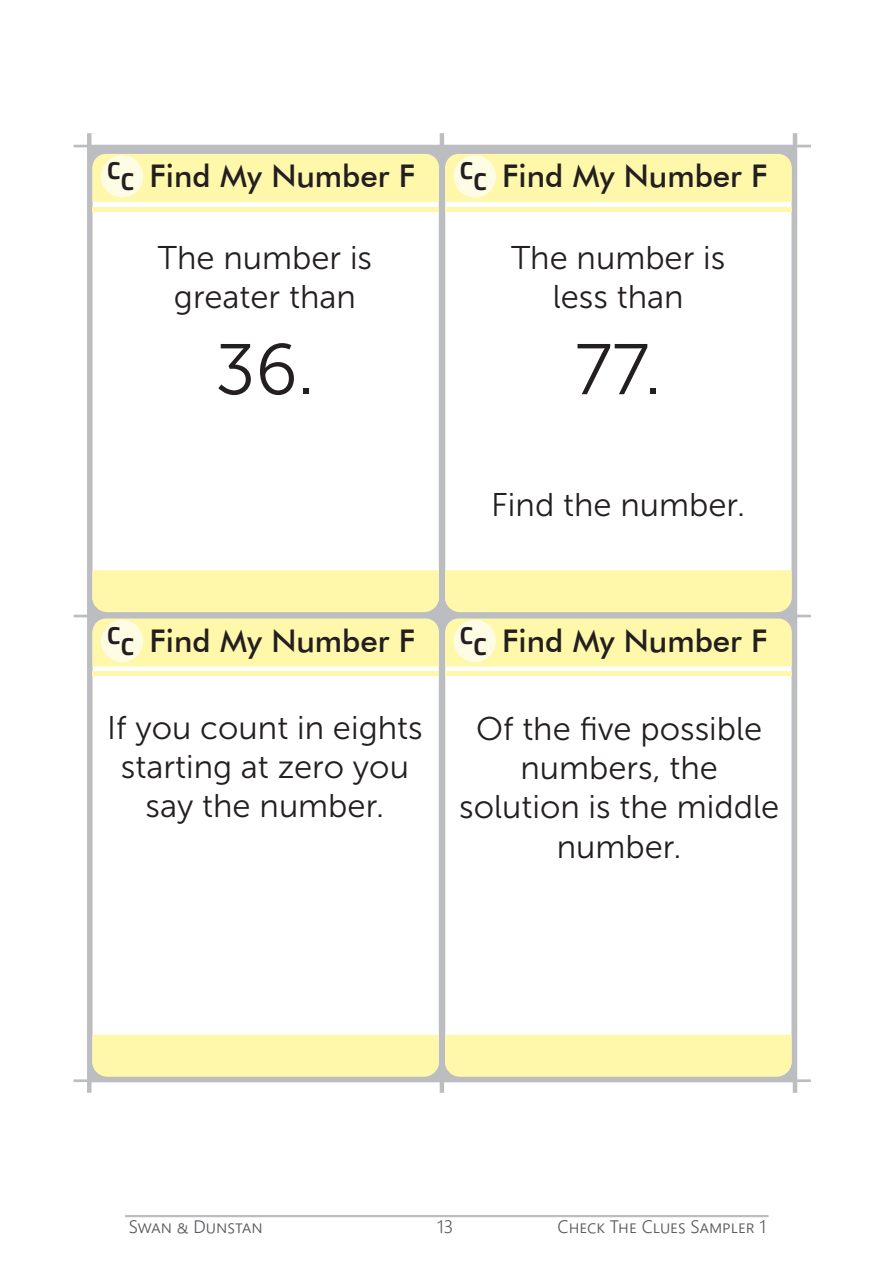
<style>
.page{position:relative;width:893px;height:1263px;background:#fff}
.page>*{position:absolute;margin:0;border:0;box-sizing:border-box;transform-origin:0 0}
.t1{font:71.4px "Museo Sans 300";color:#231f20}
.t2{font:32.7px/39.3px "Museo Sans 300";color:#231f20;text-align:center}
.t3{font:31.2px "Futuranew";color:#231f20}
.t4{font:700 24.75px "Titillium Web";color:#231f20}
.t5{font:18px "Webly Sleek UI Semilight";color:#57585a}
</style>
<div class="page">
<hr style="left:125px;top:1215px;width:644px;height:2px;background:#bcbdc0">
<hr style="left:74px;top:615px;width:737px;height:2px;background:#bcbdc0">
<hr style="left:74px;top:145px;width:737px;height:2px;background:#bcbdc0">
<hr style="left:74px;top:1079px;width:737px;height:3px;background:#bcbdc0">
<div style="left:89px;top:152px;width:353px;height:462px;border:4px solid #bcbdc0;border-radius:14px"></div>
<div style="left:442px;top:152px;width:353px;height:462px;border:4px solid #bcbdc0;border-radius:14px"></div>
<hr style="left:440px;top:133px;width:4px;height:960px;background:#bcbdc0">
<div style="left:87px;top:133px;width:5px;height:960px;background:#bcbdc0"></div>
<hr style="left:793px;top:133px;width:4px;height:960px;background:#bcbdc0">
<div style="left:93px;top:154px;width:346px;height:48px;background:#fff8ab"></div>
<div style="left:92px;top:570px;width:347px;height:42px;background:#fff8ab"></div>
<hr style="left:93px;top:207px;width:346px;height:4px;background:#fff8ab">
<div style="left:101px;top:155px;width:42px;height:43px;background:#fffce5;border-radius:50%"></div>
<div style="left:93px;top:618px;width:346px;height:48px;background:#fff8ab"></div>
<div style="left:92px;top:1035px;width:347px;height:42px;background:#fff8ab"></div>
<hr style="left:93px;top:672px;width:346px;height:4px;background:#fff8ab">
<div style="left:101px;top:620px;width:42px;height:42px;background:#fffce5;border-radius:50%"></div>
<div style="left:445px;top:154px;width:347px;height:48px;background:#fff8ab"></div>
<div style="left:445px;top:570px;width:347px;height:42px;background:#fff8ab"></div>
<hr style="left:445px;top:207px;width:347px;height:4px;background:#fff8ab">
<div style="left:454px;top:155px;width:42px;height:43px;background:#fffce5;border-radius:50%"></div>
<div style="left:445px;top:618px;width:347px;height:48px;background:#fff8ab"></div>
<div style="left:445px;top:1035px;width:347px;height:42px;background:#fff8ab"></div>
<hr style="left:445px;top:672px;width:347px;height:4px;background:#fff8ab">
<div style="left:454px;top:620px;width:42px;height:42px;background:#fffce5;border-radius:50%"></div>
<p class="t4" style="left:107px;top:152px;width:15px">C</p>
<p class="t4" style="left:121px;top:163px;width:15px">C</p>
<p class="t4" style="left:460px;top:152px;width:15px">C</p>
<p class="t3" style="left:150px;top:157px;width:267px">Find My Number F</p>
<p class="t3" style="left:502px;top:157px;width:267px">Find My Number F</p>
<p class="t4" style="left:473px;top:163px;width:15px">C</p>
<p class="t2" style="left:158px;top:238px;width:216px">The number is greater than</p>
<h1 class="t1" style="left:215px;top:331px;width:101px">36.</h1>
<p class="t2" style="left:511px;top:238px;width:216px">The number is less than</p>
<h1 class="t1" style="left:575px;top:331px;width:88px">77.</h1>
<p class="t2" style="left:491px;top:485px;width:255px">Find the number.</p>
<p class="t4" style="left:107px;top:616px;width:15px">C</p>
<p class="t4" style="left:121px;top:627px;width:15px">C</p>
<p class="t4" style="left:460px;top:616px;width:15px">C</p>
<p class="t3" style="left:150px;top:622px;width:267px">Find My Number F</p>
<p class="t3" style="left:502px;top:622px;width:267px">Find My Number F</p>
<p class="t4" style="left:473px;top:627px;width:15px">C</p>
<p class="t2" style="left:107px;top:708px;width:317px">If you count in eights starting at zero you say the number.</p>
<p class="t2" style="left:459px;top:709px;width:322px">Of the five possible numbers, the solution is the middle number.</p>
<p class="t5" style="left:129px;top:1213px;width:135px">Swan &amp; Dunstan</p>
<p class="t5" style="left:437px;top:1213px;width:18px">13</p>
<p class="t5" style="left:557px;top:1213px;width:210px">Check The Clues Sampler 1</p>
</div>
